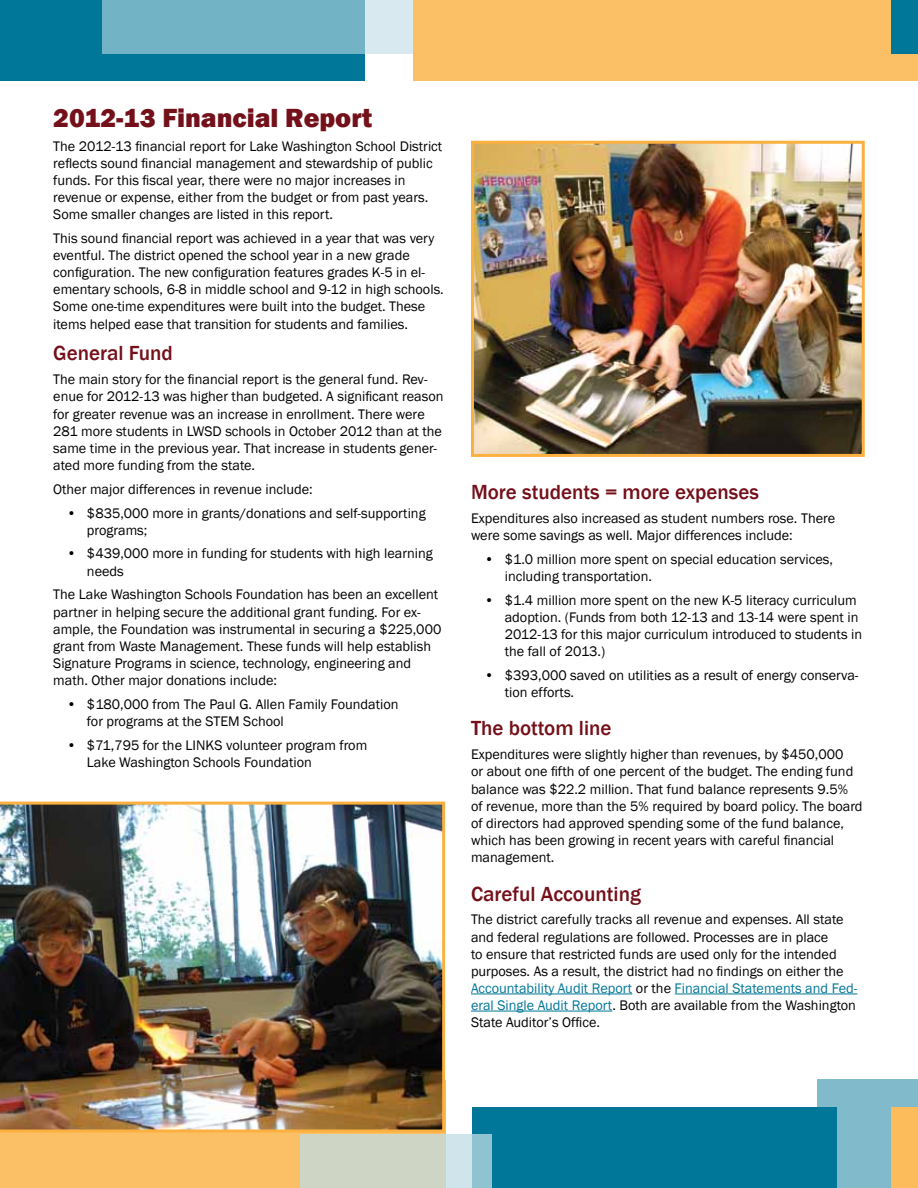
<style>
.page{position:relative;width:918px;height:1188px;background:#fff}
.page>*{position:absolute;margin:0;border:0;box-sizing:border-box;transform-origin:0 0}
.t1{font:800 27px "Franklin Gothic";color:#74101a}
.t2{font:500 21px "Franklin Gothic";color:#74101a}
.t3{font:14.25px/17.1px "Franklin Gothic";color:#000}
.s1{color:#007698}
</style>
<div class="page">
<div style="left:0;top:0;width:364px;height:81px;background:#007698"></div>
<div style="left:413px;top:0;width:505px;height:81px;background:#fbbf66"></div>
<svg style="left:102px;top:0;width:311px;height:54px;background:#81bbcc"></svg>
<div style="left:891px;top:0;width:27px;height:54px;background:#007698"></div>
<div style="left:472px;top:1107px;width:365px;height:81px;background:#007698"></div>
<div style="left:0;top:1080px;width:446px;height:108px;background:#fbbf66"></div>
<svg style="left:301px;top:1134px;width:191px;height:54px;background:#c7d5cb"></svg>
<svg style="left:818px;top:1080px;width:100px;height:108px;fill:#80bacb"></svg>
<div style="left:891px;top:1107px;width:27px;height:81px;background:#fcbc5c"></div>
<hr style="left:471px;top:994px;width:161px;height:1px;background:#007698">
<hr style="left:675px;top:994px;width:182px;height:1px;background:#007698">
<hr style="left:471px;top:1011px;width:141px;height:1px;background:#007698">
<img style="left:0;top:802px;width:445px;height:330px">
<img style="left:475px;top:145px;width:386px;height:308px">
<div style="left:471px;top:141px;width:394px;height:316px;border:3px solid #fbb040"></div>
<h1 class="t1" style="left:53px;top:100px;width:321px">2012-13 Financial Report</h1>
<p class="t3" style="left:53px;top:138px;width:391px">The 2012-13 financial report for Lake Washington School District reflects sound financial management and stewardship of public funds. For this fiscal year, there were no major increases in revenue or expense, either from the budget or from past years.<br>Some smaller changes are listed in this report.</p>
<p class="t3" style="left:53px;top:230px;width:392px">This sound financial report was achieved in a year that was very eventful. The district opened the school year in a new grade configuration. The new configuration features grades K-5 in el&shy;ementary schools, 6-8 in middle school and 9-12 in high schools.<br>Some one-time expenditures were built into the budget. These items helped ease that transition for students and families.</p>
<h2 class="t2" style="left:53px;top:340px;width:121px">General Fund</h2>
<p class="t3" style="left:53px;top:371px;width:392px">The main story for the financial report is the general fund. Rev&shy;enue for 2012-13 was higher than budgeted. A significant reason for greater revenue was an increase in enrollment. There were 281 more students in LWSD schools in October 2012 than at the same time in the previous year. That increase in students gener&shy;ated more funding from the state.</p>
<p class="t3" style="left:53px;top:481px;width:261px">Other major differences in revenue include:</p>
<p class="t3" style="left:87px;top:505px;width:340px;text-indent:-20px">• $835,000 more in grants/donations and self-supporting programs;</p>
<p class="t3" style="left:87px;top:545px;width:347px;text-indent:-20px">• $439,000 more in funding for students with high learning needs</p>
<p class="t3" style="left:53px;top:586px;width:390px">The Lake Washington Schools Foundation has been an excellent partner in helping secure the additional grant funding. For ex&shy;ample, the Foundation was instrumental in securing a $225,000 grant from Waste Management. These funds will help establish Signature Programs in science, technology, engineering and math. Other major donations include:</p>
<p class="t3" style="left:87px;top:696px;width:313px;text-indent:-20px">• $180,000 from The Paul G. Allen Family Foundation for programs at the STEM School</p>
<p class="t3" style="left:87px;top:737px;width:282px;text-indent:-20px">• $71,795 for the LINKS volunteer program from<br>Lake Washington Schools Foundation</p>
<h2 class="t2" style="left:471px;top:479px;width:289px">More students = more expenses</h2>
<p class="t3" style="left:471px;top:510px;width:366px">Expenditures also increased as student numbers rose. There were some savings as well. Major differences include:</p>
<p class="t3" style="left:505px;top:551px;width:330px;text-indent:-20px">• $1.0 million more spent on special education services, including transportation.</p>
<p class="t3" style="left:505px;top:592px;width:359px;text-indent:-20px">• $1.4 million more spent on the new K-5 literacy curriculum adoption. (Funds from both 12-13 and 13-14 were spent in 2012-13 for this major curriculum introduced to students in the fall of 2013.)</p>
<p class="t3" style="left:505px;top:667px;width:355px;text-indent:-20px">• $393,000 saved on utilities as a result of energy conserva&shy;tion efforts.</p>
<h2 class="t2" style="left:471px;top:715px;width:142px">The bottom line</h2>
<p class="t3" style="left:471px;top:746px;width:393px">Expenditures were slightly higher than revenues, by $450,000<br>or about one fifth of one percent of the budget. The ending fund balance was $22.2 million. That fund balance represents 9.5% of revenue, more than the 5% required by board policy. The board of directors had approved spending some of the fund balance, which has been growing in recent years with careful financial management.</p>
<h2 class="t2" style="left:471px;top:881px;width:171px">Careful Accounting</h2>
<p class="t3" style="left:471px;top:911px;width:388px">The district carefully tracks all revenue and expenses. All state and federal regulations are followed. Processes are in place<br>to ensure that restricted funds are used only for the intended purposes. As a result, the district had no findings on either the <span class="s1">Accountability Audit Report</span> or the <span class="s1">Financial Statements and Fed&shy;eral Single Audit Report</span>. Both are available from the Washington State Auditor’s Office.</p>
</div>
